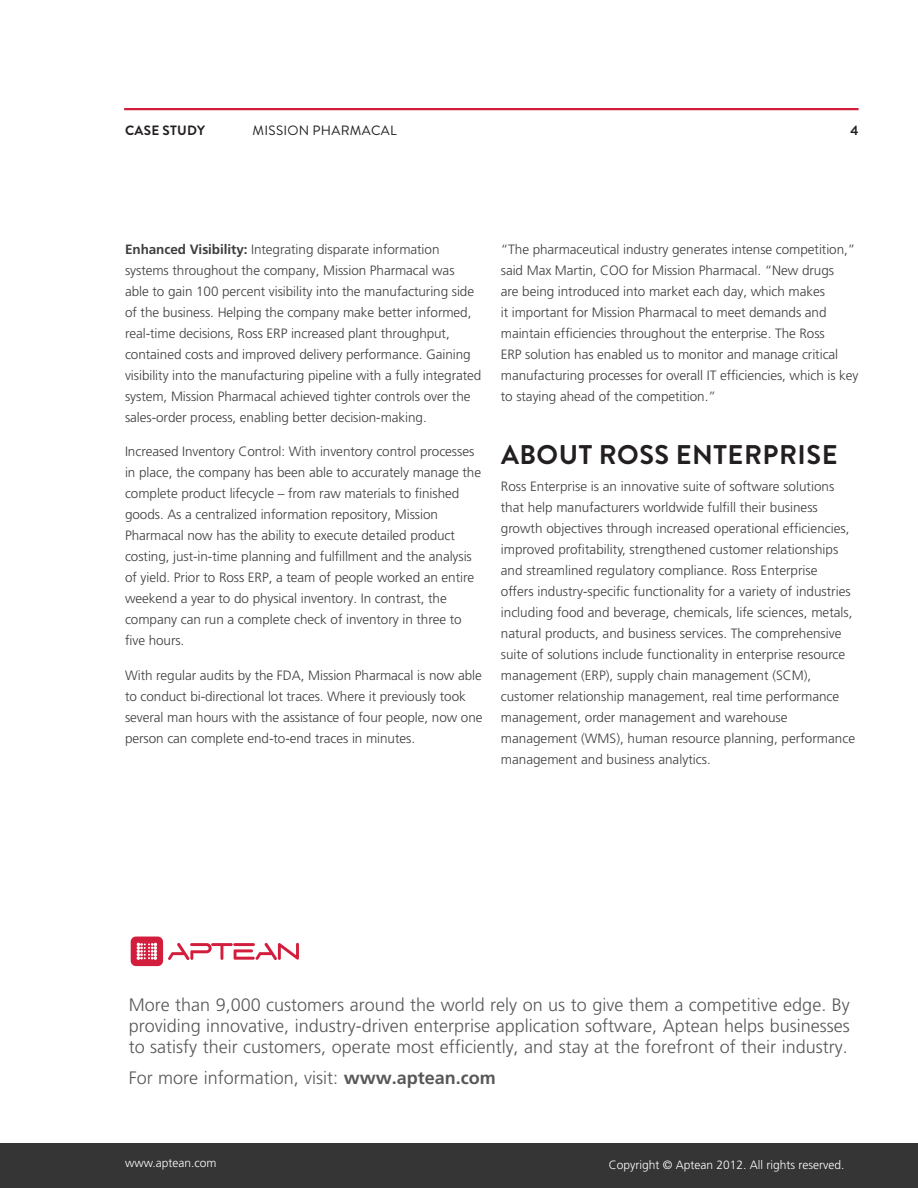
<style>
.page{position:relative;width:918px;height:1188px;background:#fff}
.page>*{position:absolute;margin:0;border:0;box-sizing:border-box;transform-origin:0 0}
.t1{font:700 27px "Brandon Grotesque";letter-spacing:.02em;color:#231f20}
.t2{font:300 18px/21px "Frutiger";color:#57585a;text-align:justify}
.t3{font:300 13.5px/21px "Frutiger";letter-spacing:-.005em;color:#3e3e3f}
.t4{font:13.5px "Brandon Grotesque";letter-spacing:.02em;color:#231f20}
.t5{font:700 13.5px "Brandon Grotesque";letter-spacing:.02em;color:#231f20}
.t6{font:300 12px "Frutiger";color:#fff}
.s1{font-weight:700}
</style>
<div class="page">
<div style="left:0;top:1144px;width:918px;height:44px;background:#363536"></div>
<hr style="left:124px;top:108px;width:735px;height:2px;background:#d21e3c">
<svg style="left:131px;top:937px;width:168px;height:29px"></svg>
<p class="t5" style="left:125px;top:123px;width:82px">CASE STUDY</p>
<p class="t4" style="left:253px;top:123px;width:146px">MISSION PHARMACAL</p>
<p class="t5" style="left:851px;top:123px;width:10px">4</p>
<p class="t3" style="left:125px;top:239px;width:358px"><span class="s1">Enhanced Visibility:</span> Integrating disparate information systems throughout the company, Mission Pharmacal was able to gain 100 percent visibility into the manufacturing side of the business. Helping the company make better informed, real-time decisions, Ross ERP increased plant throughput, contained costs and improved delivery performance. Gaining visibility into the manufacturing pipeline with a fully integrated system, Mission Pharmacal achieved tighter controls over the sales-order process, enabling better decision-making.</p>
<p class="t3" style="left:125px;top:442px;width:358px">Increased Inventory Control: With inventory control processes in place, the company has been able to accurately manage the complete product lifecycle – from raw materials to finished goods. As a centralized information repository, Mission Pharmacal now has the ability to execute detailed product costing, just-in-time planning and fulfillment and the analysis of yield. Prior to Ross ERP, a team of people worked an entire weekend a year to do physical inventory. In contrast, the company can run a complete check of inventory in three to five hours.</p>
<p class="t3" style="left:125px;top:665px;width:359px">With regular audits by the FDA, Mission Pharmacal is now able to conduct bi-directional lot traces. Where it previously took several man hours with the assistance of four people, now one person can complete end-to-end traces in minutes.</p>
<p class="t3" style="left:501px;top:239px;width:359px">“The pharmaceutical industry generates intense competition,” said Max Martin, COO for Mission Pharmacal. “New drugs<br>are being introduced into market each day, which makes<br>it important for Mission Pharmacal to meet demands and maintain efficiencies throughout the enterprise. The Ross<br>ERP solution has enabled us to monitor and manage critical manufacturing processes for overall IT efficiencies, which is key to staying ahead of the competition.”</p>
<h1 class="t1" style="left:501px;top:438px;width:338px">ABOUT ROSS ENTERPRISE</h1>
<p class="t3" style="left:501px;top:477px;width:356px">Ross Enterprise is an innovative suite of software solutions that help manufacturers worldwide fulfill their business growth objectives through increased operational efficiencies, improved profitability, strengthened customer relationships and streamlined regulatory compliance. Ross Enterprise<br>offers industry-specific functionality for a variety of industries including food and beverage, chemicals, life sciences, metals, natural products, and business services. The comprehensive suite of solutions include functionality in enterprise resource management (ERP), supply chain management (SCM), customer relationship management, real time performance management, order management and warehouse management (WMS), human resource planning, performance management and business analytics.</p>
<p class="t2" style="left:129px;top:996px;width:723px">More than 9,000 customers around the world rely on us to give them a competitive edge. By providing innovative, industry-driven enterprise application software, Aptean helps businesses to satisfy their customers, operate most efficiently, and stay at the forefront of their industry.</p>
<h2 class="t2" style="left:129px;top:1068px;width:369px">For more information, visit: <span class="s1">www.aptean.com</span></h2>
<p class="t6" style="left:125px;top:1158px;width:93px">www.aptean.com</p>
<p class="t6" style="left:609px;top:1160px;width:237px">Copyright © Aptean 2012. All rights reserved.</p>
</div>
